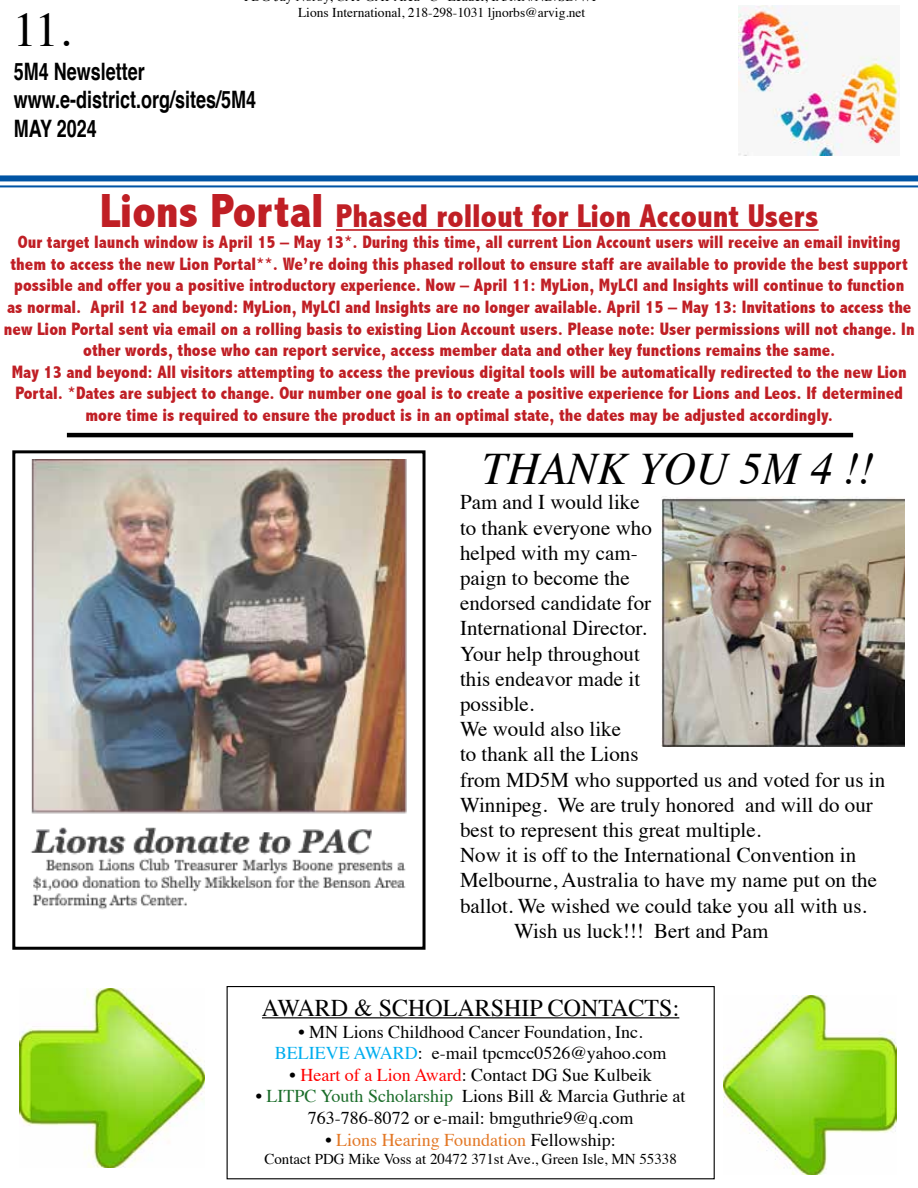
<style>
.page{position:relative;width:918px;height:1188px;background:#fff}
.page>*{position:absolute;margin:0;border:0;box-sizing:border-box;transform-origin:0 0}
.t1{font:48px "Times";color:#000}
.t2{font:italic 45px "Times";color:#000}
.t3{font:800 condensed 33px "Abadi";color:#c01f25}
.t4{font:700 24px/28.8px "Helvetica";color:#000;scale:.75 1}
.t5{font:24px "Times";color:#000}
.t6{font:21px "Times";color:#000}
.t7{font:800 condensed 18px/21.6px "Abadi";color:#c01f25;text-align:center}
.t8{font:18px/21.6px "Times";color:#000;text-align:center}
.t9{font:18px "Times";color:#e37826}
.t10{font:15px "Times";color:#000}
.t11{font:13.5px/16.2px "Times";color:#000}
.s1{font-size:48px}
.s2{color:#00aeef}
.s3{color:#f00}
.s4{color:#1b6d2a}
.s5{color:#000}
</style>
<div class="page">
<img style="left:739px;top:5px;width:160px;height:151px">
<div style="left:0;top:175px;width:918px;height:6px;background:#0054a4"></div>
<hr style="left:0;top:185px;width:918px;height:2px;background:#0054a4">
<hr style="left:67px;top:433px;width:786px;height:4px;background:#000">
<hr style="left:262px;top:1017px;width:417px;height:1px;background:#000">
<div style="left:227px;top:986px;width:488px;height:193px;border:1px solid #000"></div>
<img style="left:724px;top:996px;width:173px;height:178px">
<img style="left:19px;top:989px;width:186px;height:178px">
<hr style="left:336px;top:229px;width:483px;height:2px;background:#c01f25">
<img style="left:30px;top:460px;width:377px;height:450px">
<div style="left:12px;top:450px;width:414px;height:500px;border:3px solid #000"></div>
<img style="left:662px;top:497px;width:242px;height:249px">
<h1 class="t1" style="left:13px;top:-15px;width:60px">11.</h1>
<h3 class="t4" style="left:14px;top:57px;width:325px">5M4 Newsletter www.e-district.org/sites/5M4<br>MAY 2024</h3>
<p class="t11" style="left:298px;top:-13px;width:289px;text-indent:187px">,<br>Lions International, 218-298-1031 ljnorbs@arvig.net</p>
<p class="t11" style="left:329px;top:-13px;width:5px">,</p>
<h3 class="t3" style="left:100px;top:197px;width:720px"><span class="s1">Lions Portal</span> Phased rollout for Lion Account Users</h3>
<p class="t7" style="left:4px;top:231px;width:912px">Our target launch window is April 15 – May 13*. During this time, all current Lion Account users will receive an email inviting them to access the new Lion Portal**. We’re doing this phased rollout to ensure staff are available to provide the best support possible and offer you a positive introductory experience. Now – April 11: MyLion, MyLCI and Insights will continue to function<br>as normal. April 12 and beyond: MyLion, MyLCI and Insights are no longer available. April 15 – May 13: Invitations to access the new Lion Portal sent via email on a rolling basis to existing Lion Account users. Please note: User permissions will not change. In other words, those who can report service, access member data and other key functions remains the same.<br>May 13 and beyond: All visitors attempting to access the previous digital tools will be automatically redirected to the new Lion Portal. *Dates are subject to change. Our number one goal is to create a positive experience for Lions and Leos. If determined more time is required to ensure the product is in an optimal state, the dates may be adjusted accordingly.</p>
<h2 class="t2" style="left:482px;top:430px;width:394px">THANK YOU 5M 4 !!</h2>
<p class="t6" style="left:460px;top:483px;width:181px">Pam and I would like</p>
<p class="t6" style="left:460px;top:508px;width:193px">to thank everyone who</p>
<p class="t6" style="left:460px;top:533px;width:179px">helped with my cam-</p>
<p class="t6" style="left:460px;top:558px;width:171px">paign to become the</p>
<p class="t6" style="left:460px;top:583px;width:193px">endorsed candidate for</p>
<p class="t6" style="left:460px;top:609px;width:188px">International Director.</p>
<p class="t6" style="left:460px;top:634px;width:181px">Your help throughout</p>
<p class="t6" style="left:460px;top:659px;width:182px">this endeavor made it</p>
<p class="t6" style="left:460px;top:684px;width:76px">possible.</p>
<p class="t6" style="left:460px;top:709px;width:163px">We would also like</p>
<p class="t6" style="left:460px;top:735px;width:180px">to thank all the Lions</p>
<p class="t6" style="left:460px;top:760px;width:427px">from MD5M who supported us and voted for us in</p>
<p class="t6" style="left:460px;top:785px;width:414px">Winnipeg. We are truly honored and will do our</p>
<p class="t6" style="left:460px;top:810px;width:302px">best to represent this great multiple.</p>
<p class="t6" style="left:460px;top:835px;width:398px">Now it is off to the International Convention in</p>
<p class="t6" style="left:460px;top:861px;width:419px">Melbourne, Australia to have my name put on the</p>
<p class="t6" style="left:460px;top:886px;width:408px">ballot. We wished we could take you all with us.</p>
<p class="t6" style="left:514px;top:911px;width:256px">Wish us luck!!! Bert and Pam</p>
<h3 class="t5" style="left:262px;top:986px;width:419px">AWARD &amp; SCHOLARSHIP CONTACTS:</h3>
<p class="t8" style="left:275px;top:1019px;width:393px">• MN Lions Childhood Cancer Foundation, Inc.<br><span class="s2">BELIEVE AWARD</span>: e-mail tpcmcc0526@yahoo.com</p>
<p class="t8" style="left:290px;top:1062px;width:364px">• <span class="s3">Heart of a Lion Award</span>: Contact DG Sue Kulbeik</p>
<p class="t8" style="left:256px;top:1084px;width:431px">• <span class="s4">LITPC Youth Scholarship</span> Lions Bill &amp; Marcia Guthrie at<br>763-786-8072 or e-mail: bmguthrie9@q.com</p>
<p class="t9" style="left:326px;top:1123px;width:292px"><span class="s5">•</span> Lions Hearing Foundation <span class="s5">Fellowship:</span></p>
<p class="t10" style="left:264px;top:1145px;width:414px">Contact PDG Mike Voss at 20472 371st Ave., Green Isle, MN 55338</p>
</div>
